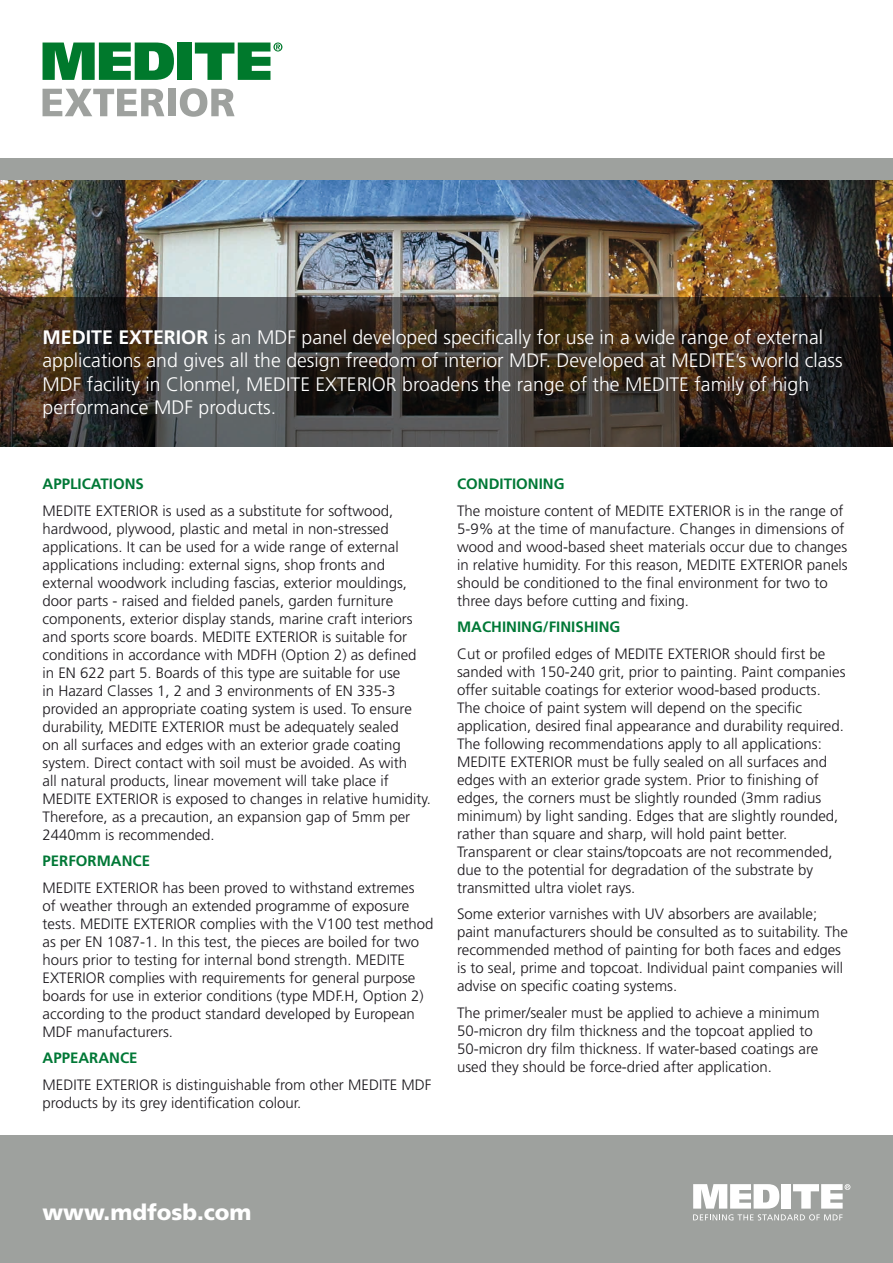
<style>
.page{position:relative;width:893px;height:1263px;background:#fff}
.page>*{position:absolute;margin:0;border:0;box-sizing:border-box;transform-origin:0 0}
.t1{font:900 22.05px "Frutiger";color:#fff}
.t2{font:300 19.5px/23.4px "Frutiger";color:#fff}
.t3{font:300 15px/18px "Frutiger";color:#1a171c}
.t4{font:700 15px "Frutiger";color:#007836}
.s1{font-weight:700}
</style>
<div class="page">
<div style="left:0;top:1135px;width:893px;height:128px;background:#9ea19e"></div>
<svg style="left:693px;top:1184px;width:86px;height:24px"></svg>
<div style="left:781px;top:1184px;width:10px;height:24px;background:#fff"></div>
<svg style="left:793px;top:1184px;width:57px;height:24px"></svg>
<svg style="left:693px;top:1214px;width:149px;height:6px"></svg>
<img style="left:0;top:180px;width:893px;height:117px">
<div style="left:0;top:159px;width:893px;height:21px;background:#9ea19e"></div>
<svg style="left:0;top:297px;width:893px;height:149px;background:#3c342e"></svg>
<svg style="left:43px;top:43px;width:131px;height:37px"></svg>
<div style="left:177px;top:43px;width:15px;height:37px;background:#00792c"></div>
<svg style="left:195px;top:43px;width:87px;height:37px"></svg>
<svg style="left:43px;top:89px;width:121px;height:27px"></svg>
<div style="left:168px;top:89px;width:7px;height:27px;background:#9ea19e"></div>
<svg style="left:180px;top:88px;width:55px;height:29px"></svg>
<p class="t2" style="left:43px;top:326px;width:802px"><span class="s1">MEDITE EXTERIOR</span> is an MDF panel developed specifically for use in a wide range of external applications and gives all the design freedom of interior MDF. Developed at MEDITE’s world class MDF facility in Clonmel, MEDITE EXTERIOR broadens the range of the MEDITE family of high performance MDF products.</p>
<p class="t4" style="left:43px;top:475px;width:103px">APPLICATIONS</p>
<p class="t3" style="left:43px;top:502px;width:390px">MEDITE EXTERIOR is used as a substitute for softwood, hardwood, plywood, plastic and metal in non-stressed applications. It can be used for a wide range of external applications including: external signs, shop fronts and external woodwork including fascias, exterior mouldings, door parts - raised and fielded panels, garden furniture components, exterior display stands, marine craft interiors and sports score boards. MEDITE EXTERIOR is suitable for conditions in accordance with MDFH (Option 2) as defined in EN 622 part 5. Boards of this type are suitable for use<br>in Hazard Classes 1, 2 and 3 environments of EN 335-3 provided an appropriate coating system is used. To ensure durability, MEDITE EXTERIOR must be adequately sealed<br>on all surfaces and edges with an exterior grade coating system. Direct contact with soil must be avoided. As with<br>all natural products, linear movement will take place if MEDITE EXTERIOR is exposed to changes in relative humidity.<br>Therefore, as a precaution, an expansion gap of 5mm per 2440mm is recommended.</p>
<p class="t4" style="left:43px;top:852px;width:109px">PERFORMANCE</p>
<p class="t3" style="left:43px;top:879px;width:392px">MEDITE EXTERIOR has been proved to withstand extremes<br>of weather through an extended programme of exposure tests. MEDITE EXTERIOR complies with the V100 test method as per EN 1087-1. In this test, the pieces are boiled for two hours prior to testing for internal bond strength. MEDITE EXTERIOR complies with requirements for general purpose boards for use in exterior conditions (type MDF.H, Option 2) according to the product standard developed by European MDF manufacturers.</p>
<p class="t4" style="left:43px;top:1049px;width:97px">APPEARANCE</p>
<p class="t3" style="left:43px;top:1076px;width:390px">MEDITE EXTERIOR is distinguishable from other MEDITE MDF products by its grey identification colour.</p>
<p class="t4" style="left:457px;top:475px;width:109px">CONDITIONING</p>
<p class="t3" style="left:457px;top:502px;width:392px">The moisture content of MEDITE EXTERIOR is in the range of 5-9% at the time of manufacture. Changes in dimensions of wood and wood-based sheet materials occur due to changes in relative humidity. For this reason, MEDITE EXTERIOR panels should be conditioned to the final environment for two to three days before cutting and fixing.</p>
<p class="t4" style="left:457px;top:618px;width:165px">MACHINING/FINISHING</p>
<p class="t3" style="left:457px;top:645px;width:390px">Cut or profiled edges of MEDITE EXTERIOR should first be sanded with 150-240 grit, prior to painting. Paint companies offer suitable coatings for exterior wood-based products.<br>The choice of paint system will depend on the specific application, desired final appearance and durability required.<br>The following recommendations apply to all applications:<br>MEDITE EXTERIOR must be fully sealed on all surfaces and edges with an exterior grade system. Prior to finishing of edges, the corners must be slightly rounded (3mm radius minimum) by light sanding. Edges that are slightly rounded, rather than square and sharp, will hold paint better.<br>Transparent or clear stains/topcoats are not recommended, due to the potential for degradation of the substrate by transmitted ultra violet rays.</p>
<p class="t3" style="left:457px;top:905px;width:392px">Some exterior varnishes with UV absorbers are available; paint manufacturers should be consulted as to suitability. The recommended method of painting for both faces and edges is to seal, prime and topcoat. Individual paint companies will advise on specific coating systems.</p>
<p class="t3" style="left:457px;top:1004px;width:364px">The primer/sealer must be applied to achieve a minimum 50-micron dry film thickness and the topcoat applied to 50-micron dry film thickness. If water-based coatings are used they should be force-dried after application.</p>
<h1 class="t1" style="left:43px;top:1199px;width:211px">www.mdfosb.com</h1>
</div>
